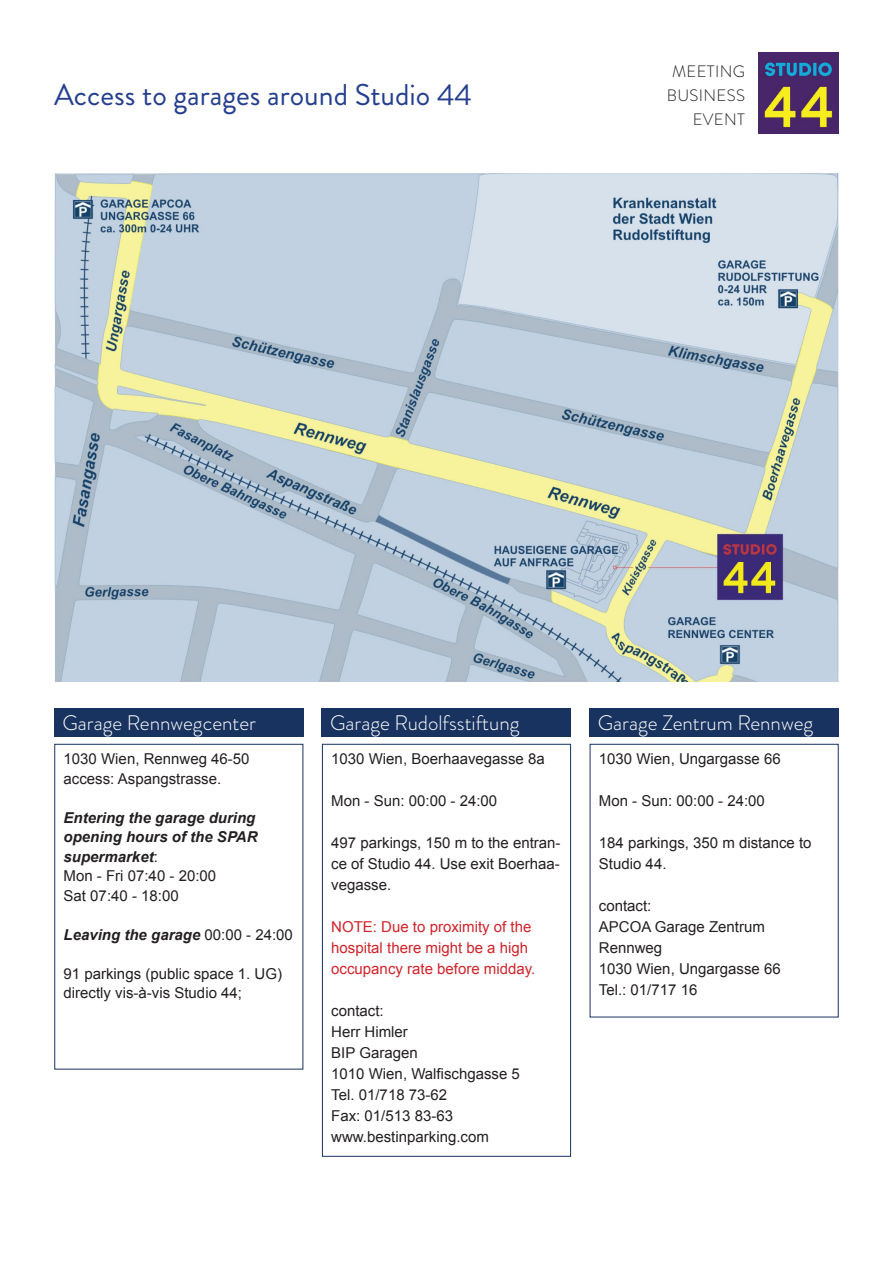
<style>
.page{position:relative;width:893px;height:1263px;background:#fff}
.page>*{position:absolute;margin:0;border:0;box-sizing:border-box;transform-origin:0 0}
.t1{font:30px "Brandon Grotesque";color:#253f8e}
.t2{font:300 21px "Brandon Grotesque";color:#fff}
.t3{font:300 16.5px/24px "Brandon Grotesque";letter-spacing:.02em;color:#231f20;text-align:center}
.t4{font:15px/21px "Arial";color:#231f20}
.t5{font:italic 700 15px/19.5px "Arial";color:#231f20}
.t6{font:15px/21px "Arial";color:#d1232a}
.s1{font-weight:400;font-style:normal}
</style>
<div class="page">
<img style="left:54px;top:174px;width:785px;height:507px">
<div style="left:590px;top:744px;width:249px;height:273px;border:1px solid #18335f"></div>
<div style="left:589px;top:708px;width:250px;height:29px;background:#18335f"></div>
<div style="left:54px;top:744px;width:249px;height:325px;border:1px solid #18335f"></div>
<div style="left:54px;top:708px;width:250px;height:29px;background:#18335f"></div>
<div style="left:322px;top:744px;width:249px;height:413px;border:1px solid #18335f"></div>
<div style="left:322px;top:708px;width:249px;height:29px;background:#18335f"></div>
<img style="left:758px;top:53px;width:81px;height:81px">
<h1 class="t1" style="left:54px;top:74px;width:420px">Access to garages around Studio 44</h1>
<p class="t3" style="left:667px;top:60px;width:80px">MEETING<br>Business<br>Event</p>
<h2 class="t2" style="left:63px;top:709px;width:195px">Garage Rennwegcenter</h2>
<p class="t4" style="left:64px;top:749px;width:187px;line-height:19.5px">1030 Wien, Rennweg 46-50 access: Aspangstrasse.</p>
<p class="t5" style="left:64px;top:808px;width:195px">Entering the garage during opening hours of the SPAR supermarket<span class="s1">:<br>Mon - Fri 07:40 - 20:00<br>Sat 07:40 - 18:00</span></p>
<p class="t5" style="left:64px;top:925px;width:231px">Leaving the garage <span class="s1">00:00 - 24:00</span></p>
<p class="t4" style="left:64px;top:964px;width:220px;line-height:19.5px">91 parkings (public space 1. UG) directly vis-à-vis Studio 44;</p>
<h2 class="t2" style="left:330px;top:709px;width:191px">Garage Rudolfsstiftung</h2>
<p class="t4" style="left:331px;top:748px;width:215px">1030 Wien, Boerhaavegasse 8a</p>
<p class="t4" style="left:331px;top:790px;width:167px">Mon - Sun: 00:00 - 24:00</p>
<p class="t4" style="left:331px;top:832px;width:231px;text-align:justify">497 parkings, 150 m to the entran&shy;ce of Studio 44. Use exit Boerhaa&shy;vegasse.</p>
<p class="t6" style="left:331px;top:916px;width:205px">NOTE: Due to proximity of the hospital there might be a high occupancy rate before midday.</p>
<p class="t4" style="left:331px;top:1000px;width:190px">contact:<br>Herr Himler<br>BIP Garagen<br>1010 Wien, Walfischgasse 5<br>Tel. 01/718 73-62<br>Fax: 01/513 83-63 www.bestinparking.com</p>
<h2 class="t2" style="left:598px;top:709px;width:217px">Garage Zentrum Rennweg</h2>
<p class="t4" style="left:599px;top:748px;width:183px">1030 Wien, Ungargasse 66</p>
<p class="t4" style="left:599px;top:790px;width:167px">Mon - Sun: 00:00 - 24:00</p>
<p class="t4" style="left:599px;top:832px;width:214px">184 parkings, 350 m distance to<br>Studio 44.</p>
<p class="t4" style="left:599px;top:895px;width:183px">contact:<br>APCOA Garage Zentrum<br>Rennweg<br>1030 Wien, Ungargasse 66<br>Tel.: 01/717 16</p>
</div>
